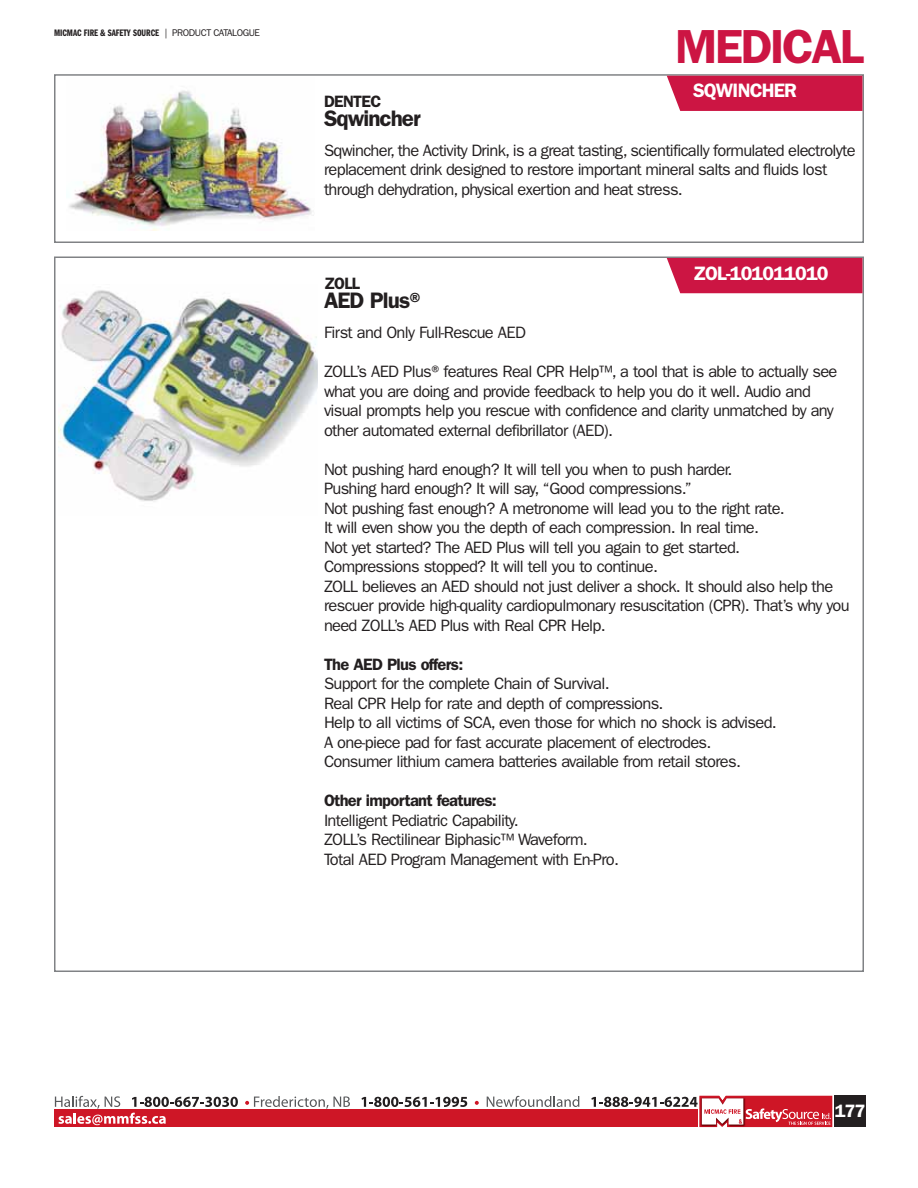
<style>
.page{position:relative;width:918px;height:1188px;background:#fff}
.page>*{position:absolute;margin:0;border:0;box-sizing:border-box;transform-origin:0 0}
.t1{font:600 48px "Franklin Gothic";letter-spacing:-.05em;color:#cc1543}
.t2{font:600 22.5px "Franklin Gothic";letter-spacing:-.04em;color:#231f20}
.t3{font:600 19.5px "Franklin Gothic";letter-spacing:-.04em;color:#fff}
.t4{font:600 18px "Franklin Gothic";color:#fff}
.t5{font:16.5px/19.5px "Franklin Gothic";letter-spacing:-.04em;color:#231f20}
.t6{font:600 16.5px "Franklin Gothic";letter-spacing:-.04em;color:#231f20}
.t7{font:9.75px "Franklin Gothic Demi Cmpr";color:#231f20}
.s1{font-family:"Franklin Gothic"}
</style>
<div class="page">
<div style="left:54px;top:1109px;width:644px;height:18px;background:#ce1626"></div>
<div style="left:835px;top:1096px;width:31px;height:31px;background:#231f20"></div>
<svg style="left:245px;top:1096px;width:105px;height:13px"></svg>
<svg style="left:362px;top:1097px;width:105px;height:10px"></svg>
<svg style="left:475px;top:1101px;width:4px;height:4px"></svg>
<svg style="left:487px;top:1096px;width:92px;height:11px"></svg>
<svg style="left:591px;top:1096px;width:241px;height:31px"></svg>
<svg style="left:55px;top:1096px;width:183px;height:29px"></svg>
<img style="left:69px;top:90px;width:245px;height:140px">
<div style="left:54px;top:74px;width:810px;height:169px;border:2px solid #808285"></div>
<div style="left:667px;top:76px;width:195px;height:35px;background:#cc1543"></div>
<img style="left:58px;top:290px;width:259px;height:212px">
<div style="left:667px;top:258px;width:195px;height:35px;background:#cc1543"></div>
<p class="t7" style="left:54px;top:29px;width:208px">MICMAC FIRE &amp; SAFETY SOURCE <span class="s1">| PRODUCT CATALOGUE</span></p>
<h1 class="t1" style="left:675px;top:28px;width:190px">MEDICAL</h1>
<p class="t3" style="left:693px;top:83px;width:106px">SQWINCHER</p>
<p class="t6" style="left:324px;top:95px;width:59px">DENTEC</p>
<h2 class="t2" style="left:324px;top:110px;width:98px">Sqwincher</h2>
<p class="t5" style="left:324px;top:142px;width:533px">Sqwincher, the Activity Drink, is a great tasting, scientifically formulated electrolyte replacement drink designed to restore important mineral salts and fluids lost through dehydration, physical exertion and heat stress.</p>
<p class="t3" style="left:693px;top:266px;width:137px">ZOL-101011010</p>
<p class="t6" style="left:324px;top:277px;width:38px">ZOLL</p>
<h2 class="t2" style="left:324px;top:292px;width:103px">AED Plus®</h2>
<p class="t5" style="left:324px;top:325px;width:203px">First and Only Full-Rescue AED</p>
<p class="t5" style="left:324px;top:364px;width:515px">ZOLL’s AED Plus®features Real CPR Help™, a tool that is able to actually see what you are doing and provide feedback to help you do it well. Audio and visual prompts help you rescue with confidence and clarity unmatched by any other automated external defibrillator (AED).</p>
<p class="t5" style="left:324px;top:461px;width:527px">Not pushing hard enough? It will tell you when to push harder.<br>Pushing hard enough? It will say, “Good compressions.”<br>Not pushing fast enough? A metronome will lead you to the right rate.<br>It will even show you the depth of each compression. In real time.<br>Not yet started? The AED Plus will tell you again to get started.<br>Compressions stopped? It will tell you to continue.<br>ZOLL believes an AED should not just deliver a shock. It should also help the rescuer provide high-quality cardiopulmonary resuscitation (CPR). That’s why you need ZOLL’s AED Plus with Real CPR Help.</p>
<p class="t6" style="left:324px;top:658px;width:141px">The AED Plus offers:</p>
<p class="t5" style="left:324px;top:676px;width:454px">Support for the complete Chain of Survival.<br>Real CPR Help for rate and depth of compressions.<br>Help to all victims of SCA, even those for which no shock is advised.<br>A one-piece pad for fast accurate placement of electrodes.<br>Consumer lithium camera batteries available from retail stores.</p>
<p class="t6" style="left:324px;top:795px;width:174px">Other important features:</p>
<p class="t5" style="left:324px;top:812px;width:297px">Intelligent Pediatric Capability.<br>ZOLL’s Rectilinear Biphasic™ Waveform.<br>Total AED Program Management with En-Pro.</p>
<p class="t4" style="left:835px;top:1104px;width:32px">177</p>
</div>
